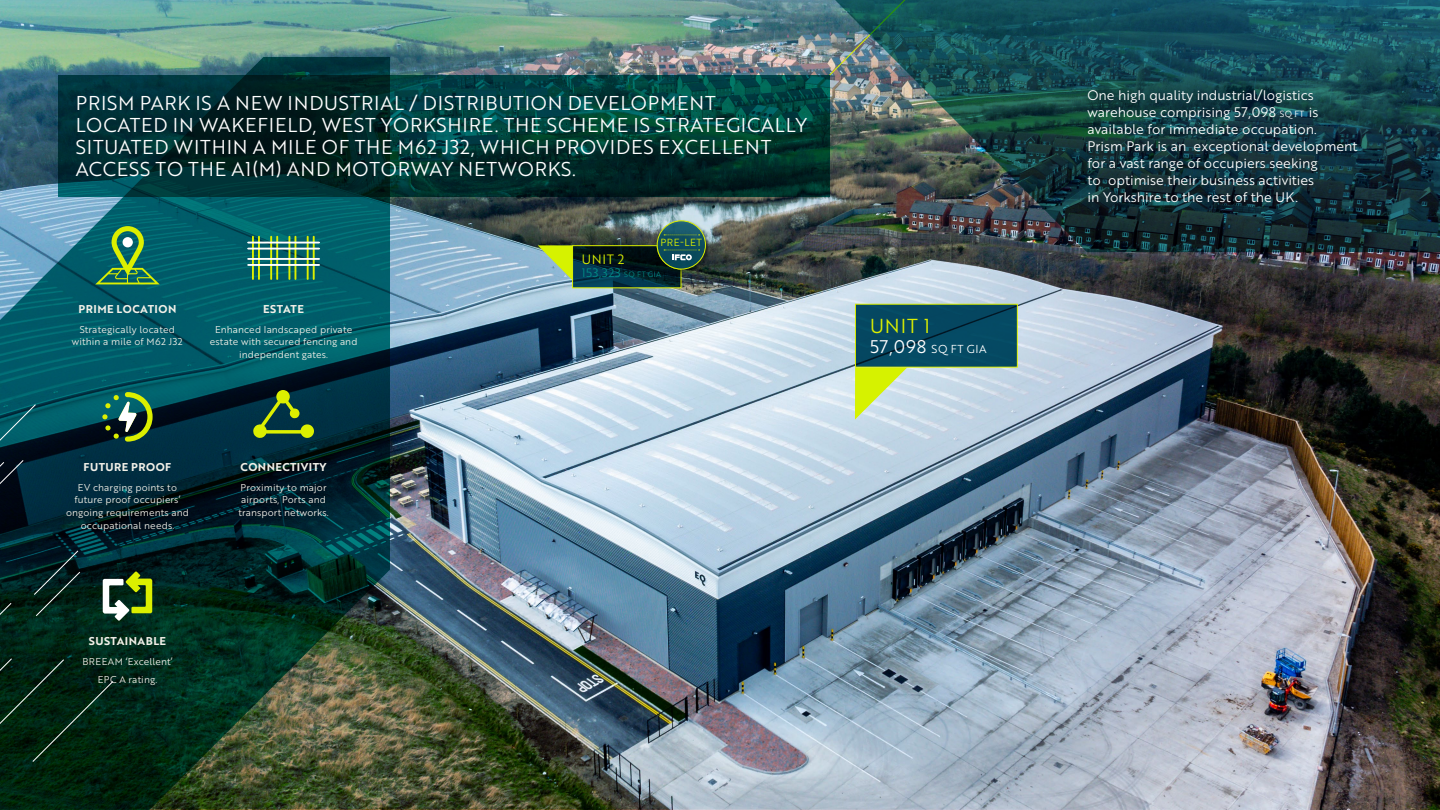
<style>
.page{position:relative;width:1440px;height:810px;background:#fff}
.page>*{position:absolute;margin:0;border:0;box-sizing:border-box;transform-origin:0 0}
.t1{font:19.65px "Brother 1816 Book";color:#dcef00}
.t2{font:19.5px/21.8px "Brother 1816 Book";letter-spacing:.04em;color:#fff}
.t3{font:13.5px/17.1px "Brother 1816 Book";color:#fff}
.t4{font:13.2px "Brother 1816 Book";color:#dcef00}
.t5{font:11.93px "Brother 1816 Book";letter-spacing:.05em;color:#028a84}
.t6{font:11.25px "Brother 1816 Book";letter-spacing:.05em;color:#fff}
.t7{font:11.1px "Brother 1816 Bold";letter-spacing:.04em;color:#f2f0e8}
.t8{font:10.05px "Brother 1816 Book";letter-spacing:.05em;color:#dcef00}
.t9{font:9.68px/12.6px "Brother 1816 Book";letter-spacing:.01em;color:#f2f0e8;text-align:center}
.s1{font-size:7.57px}
.s2{font-size:17.85px}
.s3{font-size:8.7px}
</style>
<div class="page">
<img style="left:0;top:0;width:1439px;height:808px">
<img style="left:0;top:57px;width:390px;height:753px">
<img style="left:659px;top:0;width:781px;height:252px">
<hr style="left:252px;top:236px;width:2px;height:44px;background:#dcef00">
<hr style="left:258px;top:236px;width:2px;height:44px;background:#dcef00">
<hr style="left:270px;top:236px;width:2px;height:44px;background:#dcef00">
<hr style="left:276px;top:236px;width:2px;height:44px;background:#dcef00">
<hr style="left:288px;top:236px;width:2px;height:44px;background:#dcef00">
<hr style="left:295px;top:236px;width:1px;height:44px;background:#dcef00">
<hr style="left:307px;top:236px;width:2px;height:44px;background:#dcef00">
<hr style="left:313px;top:236px;width:2px;height:44px;background:#dcef00">
<svg style="left:247px;top:242px;width:73px;height:8px"></svg>
<svg style="left:247px;top:258px;width:73px;height:8px"></svg>
<svg style="left:95px;top:226px;width:65px;height:58px;background:#317f53"></svg>
<div style="left:123px;top:237px;width:10px;height:10px;background:#fff;border-radius:50%"></div>
<svg style="left:253px;top:390px;width:61px;height:48px;background:#385f30"></svg>
<svg style="left:0;top:392px;width:153px;height:370px;background:#082f29"></svg>
<svg style="left:58px;top:75px;width:771px;height:122px;background:#003231"></svg>
<svg style="left:855px;top:368px;width:52px;height:52px;background:#d2e978"></svg>
<div style="left:855px;top:304px;width:162px;height:63px;background:#054963"></div>
<div style="left:855px;top:304px;width:163px;height:64px;border:1px solid #dcef00"></div>
<div style="left:655px;top:219px;width:56px;height:56px;background:#000;opacity:.5"></div>
<svg style="left:657px;top:221px;width:48px;height:48px"></svg>
<div style="left:657px;top:220px;width:49px;height:49px;border:1px solid #dcef00;border-radius:50%"></div>
<svg style="left:664px;top:235px;width:36px;height:1px"></svg>
<img style="left:538px;top:245px;width:162px;height:43px">
<h2 class="t2" style="left:76px;top:92px;width:733px">PRISM PARK IS A NEW INDUSTRIAL / DISTRIBUTION DEVELOPMENT LOCATED IN WAKEFIELD, WEST YORKSHIRE. THE SCHEME IS STRATEGICALLY SITUATED WITHIN A MILE OF THE M62 J32, WHICH PROVIDES EXCELLENT ACCESS TO THE A1(M) AND MOTORWAY NETWORKS.</h2>
<p class="t8" style="left:661px;top:235px;width:43px">PRE-LET</p>
<p class="t7" style="left:79px;top:301px;width:99px">PRIME LOCATION</p>
<p class="t9" style="left:72px;top:323px;width:112px">Strategically located within a mile of M62 J32</p>
<p class="t7" style="left:263px;top:301px;width:42px">ESTATE</p>
<p class="t9" style="left:210px;top:323px;width:149px">Enhanced landscaped private estate with secured fencing and independent gates.</p>
<p class="t7" style="left:84px;top:459px;width:89px">FUTURE PROOF</p>
<p class="t9" style="left:66px;top:481px;width:124px">EV charging points to future proof occupiers’ ongoing requirements and occupational needs.</p>
<p class="t7" style="left:241px;top:459px;width:87px">CONNECTIVITY</p>
<p class="t9" style="left:238px;top:481px;width:92px;text-align:left">Proximity to major airports, Ports and transport networks.</p>
<p class="t7" style="left:89px;top:633px;width:79px">SUSTAINABLE</p>
<p class="t9" style="left:82px;top:651px;width:92px;line-height:18.6px">BREEAM ‘Excellent’<br>EPC A rating.</p>
<h3 class="t4" style="left:582px;top:250px;width:44px">UNIT 2</h3>
<p class="t5" style="left:582px;top:264px;width:81px">153,323 <span class="s1">SQ FT GIA</span></p>
<h1 class="t1" style="left:870px;top:311px;width:62px">UNIT 1</h1>
<p class="t6" style="left:870px;top:340px;width:118px"><span class="s2">57,098</span> SQ FT GIA</p>
<p class="t3" style="left:1088px;top:86px;width:271px">One high quality industrial/logistics warehouse comprising 57,098 <span class="s3">SQ FT</span> is available for immediate occupation.<br>Prism Park is an exceptional development for a vast range of occupiers seeking<br>to optimise their business activities<br>in Yorkshire to the rest of the UK.</p>
</div>
